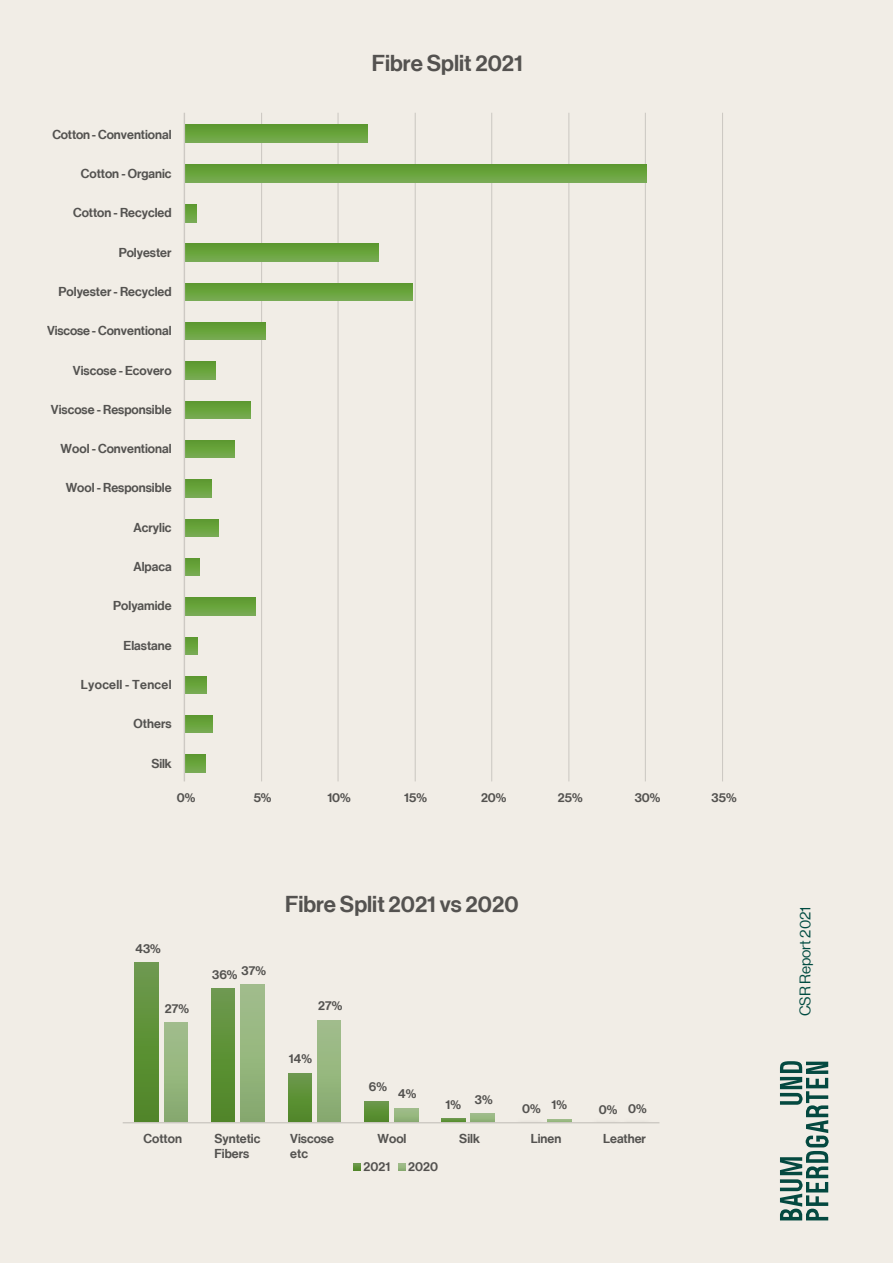
<style>
.page{position:relative;width:893px;height:1263px;background:#f1ede6}
.page>*{position:absolute;margin:0;border:0;box-sizing:border-box;transform-origin:0 0}
.t1{font:22.5px "N Haas Grotesk DS Pro 65 Md";color:#595959}
.t2{font:15px "N Haas Grotesk DS Pro 55 Rg";color:#004b41}
.t3{font:12.6px/15.1px "N Haas Grotesk DS Pro 65 Md";color:#595959}
.t4{font:12.6px "N Haas Grotesk DS Pro 65 Md";letter-spacing:.025em;color:#595959}
</style>
<div class="page">
<svg style="left:780px;top:1061px;width:49px;height:159px"></svg>
<div style="left:135px;top:962px;width:23px;height:161px;background:linear-gradient(to bottom,#6d9a4d,#4e8624)"></div>
<div style="left:211px;top:988px;width:24px;height:135px;background:linear-gradient(to bottom,#6d9a4d,#4e8624)"></div>
<div style="left:288px;top:1072px;width:23px;height:51px;background:linear-gradient(to bottom,#6d9a4d,#4e8624)"></div>
<svg style="left:365px;top:1101px;width:24px;height:21px"></svg>
<div style="left:441px;top:1118px;width:24px;height:5px;background:#5d9237"></div>
<div style="left:164px;top:1022px;width:24px;height:101px;background:linear-gradient(to bottom,#a3bf8e,#87aa6f)"></div>
<div style="left:241px;top:984px;width:23px;height:139px;background:linear-gradient(to bottom,#a3bf8e,#86aa6f)"></div>
<div style="left:318px;top:1019px;width:23px;height:104px;background:linear-gradient(to bottom,#a3c08e,#87ab6f)"></div>
<div style="left:394px;top:1107px;width:24px;height:16px;background:linear-gradient(to right,#95b57e,#95b57e)"></div>
<svg style="left:471px;top:1113px;width:24px;height:9px"></svg>
<div style="left:547px;top:1118px;width:24px;height:5px;background:#9ab983"></div>
<hr style="left:123px;top:1122px;width:536px;height:1px;background:#d9d9d9">
<svg style="left:354px;top:1163px;width:7px;height:7px"></svg>
<svg style="left:398px;top:1163px;width:7px;height:7px"></svg>
<hr style="left:261px;top:113px;width:1px;height:668px;background:#d9d9d9">
<hr style="left:337px;top:113px;width:2px;height:668px;background:#d9d9d9">
<hr style="left:415px;top:113px;width:1px;height:668px;background:#d9d9d9">
<hr style="left:491px;top:113px;width:1px;height:668px;background:#d9d9d9">
<hr style="left:568px;top:113px;width:1px;height:668px;background:#d9d9d9">
<hr style="left:645px;top:113px;width:1px;height:668px;background:#d9d9d9">
<hr style="left:722px;top:113px;width:1px;height:668px;background:#d9d9d9">
<svg style="left:185px;top:125px;width:182px;height:18px;background:#69a23e"></svg>
<svg style="left:185px;top:164px;width:461px;height:18px;background:#68a23e"></svg>
<svg style="left:185px;top:204px;width:11px;height:18px"></svg>
<svg style="left:185px;top:243px;width:194px;height:18px;background:#68a23d"></svg>
<svg style="left:185px;top:282px;width:227px;height:19px;background:#70a647"></svg>
<svg style="left:185px;top:322px;width:81px;height:18px"></svg>
<svg style="left:185px;top:361px;width:31px;height:18px"></svg>
<svg style="left:185px;top:401px;width:65px;height:18px"></svg>
<svg style="left:185px;top:440px;width:49px;height:18px"></svg>
<svg style="left:185px;top:479px;width:26px;height:18px"></svg>
<svg style="left:185px;top:519px;width:34px;height:17px"></svg>
<svg style="left:185px;top:558px;width:15px;height:18px"></svg>
<svg style="left:185px;top:597px;width:71px;height:18px"></svg>
<svg style="left:185px;top:637px;width:13px;height:17px"></svg>
<svg style="left:185px;top:676px;width:22px;height:18px"></svg>
<svg style="left:185px;top:715px;width:27px;height:18px"></svg>
<svg style="left:185px;top:754px;width:20px;height:18px"></svg>
<hr style="left:184px;top:113px;width:1px;height:668px;background:#d9d9d9">
<p class="t3" style="left:52px;top:127px;width:121px">Cotton - Conventional</p>
<p class="t3" style="left:81px;top:166px;width:92px">Cotton - Organic</p>
<p class="t3" style="left:73px;top:206px;width:100px">Cotton - Recycled</p>
<p class="t3" style="left:119px;top:245px;width:54px">Polyester</p>
<p class="t3" style="left:59px;top:284px;width:115px">Polyester - Recycled</p>
<p class="t3" style="left:47px;top:323px;width:126px">Viscose - Conventional</p>
<p class="t3" style="left:73px;top:363px;width:100px">Viscose - Ecovero</p>
<p class="t3" style="left:51px;top:402px;width:122px">Viscose - Responsible</p>
<p class="t3" style="left:61px;top:441px;width:112px">Wool - Conventional</p>
<p class="t3" style="left:66px;top:481px;width:107px">Wool - Responsible</p>
<p class="t3" style="left:134px;top:520px;width:40px">Acrylic</p>
<p class="t3" style="left:133px;top:559px;width:40px">Alpaca</p>
<p class="t3" style="left:113px;top:598px;width:60px">Polyamide</p>
<p class="t3" style="left:124px;top:638px;width:49px">Elastane</p>
<p class="t4" style="left:81px;top:677px;width:92px">Lyocell - Tencel</p>
<p class="t3" style="left:133px;top:716px;width:40px">Others</p>
<p class="t3" style="left:151px;top:756px;width:22px">Silk</p>
<h1 class="t1" style="left:372px;top:50px;width:153px">Fibre Split 2021</h1>
<h1 class="t1" style="left:372px;top:62px;width:153px">Fibre Split 2021</h1>
<p class="t3" style="left:177px;top:790px;width:20px">0%</p>
<p class="t3" style="left:254px;top:790px;width:19px">5%</p>
<p class="t3" style="left:327px;top:790px;width:25px">10%</p>
<p class="t3" style="left:404px;top:790px;width:24px">15%</p>
<p class="t3" style="left:481px;top:790px;width:27px">20%</p>
<p class="t3" style="left:558px;top:790px;width:26px">25%</p>
<p class="t3" style="left:635px;top:790px;width:27px">30%</p>
<p class="t3" style="left:712px;top:790px;width:27px">35%</p>
<p class="t3" style="left:136px;top:941px;width:27px">43%</p>
<p class="t3" style="left:165px;top:1001px;width:26px">27%</p>
<p class="t3" style="left:242px;top:963px;width:26px">37%</p>
<p class="t3" style="left:212px;top:967px;width:27px">36%</p>
<h1 class="t1" style="left:285px;top:878px;width:235px">Fibre Split 2021 vs 2020</h1>
<h1 class="t1" style="left:285px;top:891px;width:235px">Fibre Split 2021 vs 2020</h1>
<p class="t3" style="left:318px;top:999px;width:26px">27%</p>
<p class="t3" style="left:289px;top:1051px;width:25px">14%</p>
<p class="t3" style="left:369px;top:1079px;width:20px">6%</p>
<p class="t3" style="left:398px;top:1086px;width:20px">4%</p>
<p class="t3" style="left:475px;top:1092px;width:19px">3%</p>
<p class="t3" style="left:446px;top:1097px;width:17px">1%</p>
<p class="t3" style="left:522px;top:1101px;width:20px">0%</p>
<p class="t3" style="left:599px;top:1102px;width:20px">0%</p>
<p class="t3" style="left:552px;top:1097px;width:17px">1%</p>
<p class="t3" style="left:628px;top:1101px;width:20px">0%</p>
<p class="t3" style="left:144px;top:1131px;width:40px">Cotton</p>
<p class="t3" style="left:214px;top:1131px;width:48px">Syntetic<br>Fibers</p>
<p class="t3" style="left:290px;top:1131px;width:45px">Viscose etc</p>
<p class="t3" style="left:377px;top:1131px;width:30px">Wool</p>
<p class="t3" style="left:459px;top:1131px;width:22px">Silk</p>
<p class="t3" style="left:531px;top:1131px;width:32px">Linen</p>
<p class="t3" style="left:603px;top:1131px;width:44px">Leather</p>
<p class="t3" style="left:214px;top:1134px;width:36px">Fibers</p>
<p class="t3" style="left:290px;top:1134px;width:19px">etc</p>
<p class="t3" style="left:364px;top:1159px;width:28px">2021</p>
<p class="t3" style="left:408px;top:1159px;width:31px">2020</p>
<p class="t2" style="left:797px;top:1016px;width:111px;rotate:-90deg">CSR Report 2021</p>
</div>
